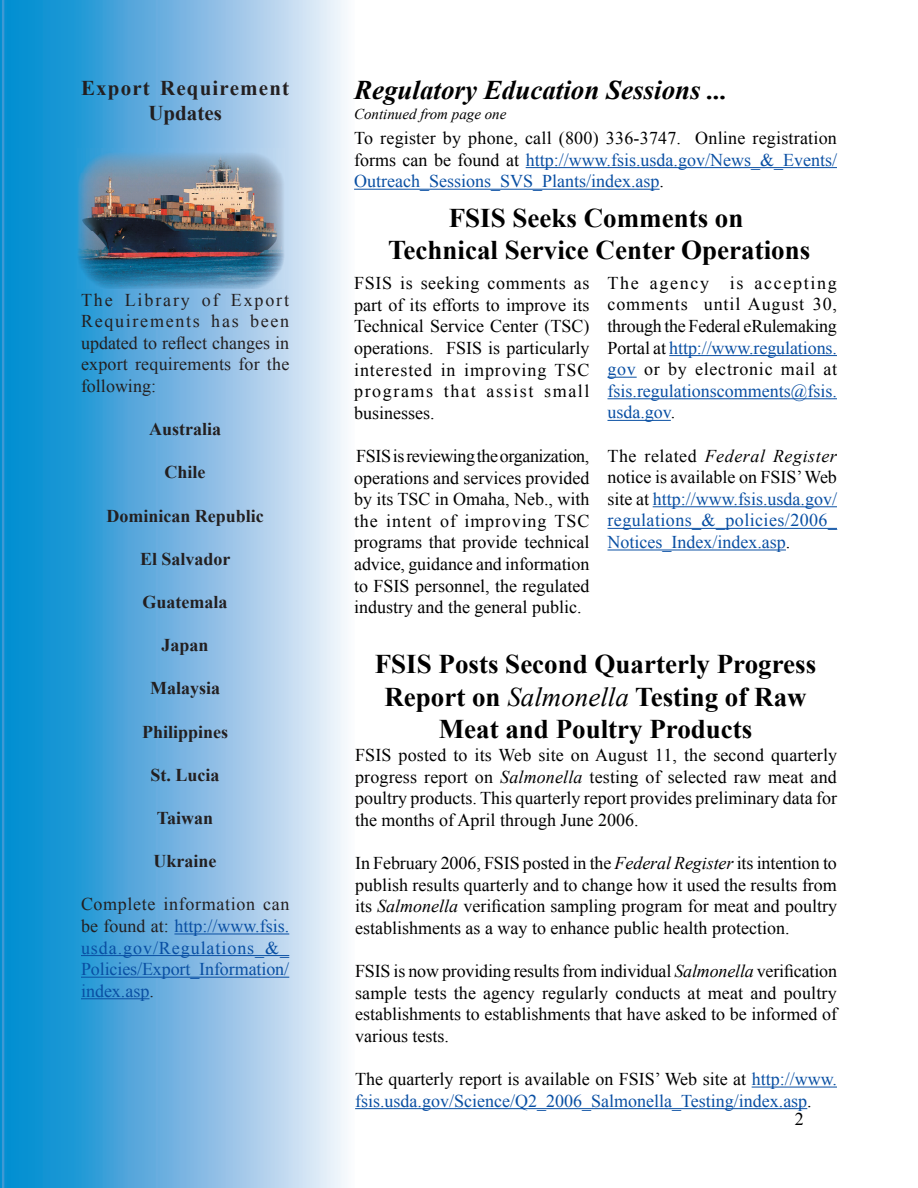
<style>
.page{position:relative;width:918px;height:1188px;background:#fff}
.page>*{position:absolute;margin:0;border:0;box-sizing:border-box;transform-origin:0 0}
.t1{font:700 27px/32.4px "Times New Roman";color:#000;text-align:center}
.t2{font:italic 700 27px "Times New Roman";color:#000}
.t3{font:700 21px/25.2px "Times New Roman";letter-spacing:.055em;color:#231f20;text-align:center}
.t4{font:18px/21.6px "Times New Roman";color:#000;text-align:justify}
.t5{font:18px/21.6px "Times New Roman";color:#094fa3;text-align:justify}
.t6{font:18px/21.6px "Times New Roman";letter-spacing:.005em;color:#231f20;text-align:justify}
.t7{font:700 18px "Times New Roman";color:#231f20}
.t8{font:italic 15px "Times New Roman";color:#000}
.s1{color:#231f20}
.s2{color:#000}
.s3{color:#094fa3}
.s4{font-style:italic;color:#000}
.s5{font-weight:400;font-style:italic}
.s6{font-style:italic}
</style>
<div class="page">
<svg style="left:0;top:0;width:355px;height:1188px;background:#74b9e3"></svg>
<img style="left:78px;top:269px;width:206px;height:19px">
<img style="left:78px;top:148px;width:206px;height:121px">
<hr style="left:174px;top:934px;width:115px;height:1px;background:#094fa3">
<hr style="left:81px;top:955px;width:208px;height:1px;background:#094fa3">
<hr style="left:81px;top:977px;width:208px;height:1px;background:#094fa3">
<hr style="left:81px;top:998px;width:68px;height:1px;background:#094fa3">
<hr style="left:526px;top:167px;width:311px;height:1px;background:#094fa3">
<hr style="left:354px;top:189px;width:306px;height:1px;background:#094fa3">
<hr style="left:669px;top:355px;width:168px;height:1px;background:#094fa3">
<svg style="left:608px;top:377px;width:29px;height:1px"></svg>
<hr style="left:608px;top:398px;width:229px;height:1px;background:#094fa3">
<hr style="left:608px;top:420px;width:63px;height:1px;background:#094fa3">
<hr style="left:653px;top:506px;width:184px;height:1px;background:#094fa3">
<hr style="left:608px;top:528px;width:229px;height:1px;background:#094fa3">
<hr style="left:608px;top:550px;width:178px;height:1px;background:#094fa3">
<hr style="left:752px;top:1087px;width:85px;height:1px;background:#094fa3">
<hr style="left:355px;top:1108px;width:452px;height:1px;background:#094fa3">
<p class="t3" style="left:81px;top:75px;width:210px">Export Requirement<br>Updates</p>
<p class="t6" style="left:81px;top:289px;width:210px">The Library of Export Requirements has been updated to reflect changes in export requirements for the following:</p>
<p class="t7" style="left:149px;top:417px;width:73px">Australia</p>
<p class="t7" style="left:165px;top:460px;width:43px">Chile</p>
<p class="t7" style="left:106px;top:503px;width:159px">Dominican Republic</p>
<p class="t7" style="left:140px;top:546px;width:92px">El Salvador</p>
<p class="t7" style="left:143px;top:590px;width:86px">Guatemala</p>
<p class="t7" style="left:162px;top:633px;width:49px">Japan</p>
<p class="t7" style="left:150px;top:676px;width:72px">Malaysia</p>
<p class="t7" style="left:142px;top:719px;width:88px">Philippines</p>
<p class="t7" style="left:151px;top:762px;width:71px">St. Lucia</p>
<p class="t7" style="left:157px;top:806px;width:58px">Taiwan</p>
<p class="t7" style="left:154px;top:849px;width:64px">Ukraine</p>
<p class="t5" style="left:81px;top:893px;width:210px"><span class="s1">Complete information can be found at:</span> http://www.fsis. usda.gov/Regulations_&amp;_ Policies/Export_Information/ index.asp<span class="s1">.</span></p>
<h1 class="t2" style="left:354px;top:71px;width:375px">Regulatory Education Sessions ...</h1>
<p class="t8" style="left:354px;top:103px;width:154px">Continued from page one</p>
<p class="t5" style="left:354px;top:127px;width:484px"><span class="s2">To register by phone, call (800) 336-3747. Online registration forms can be found at</span> http://www.fsis.usda.gov/News_&amp;_Events/ Outreach_Sessions_SVS_Plants/index.asp<span class="s2">.</span></p>
<h1 class="t1" style="left:388px;top:201px;width:424px">FSIS Seeks Comments on<br>Technical Service Center Operations</h1>
<p class="t4" style="left:354px;top:272px;width:237px">FSIS is seeking comments as part of its efforts to improve its Technical Service Center (TSC) operations. FSIS is particularly interested in improving TSC programs that assist small businesses.</p>
<p class="t4" style="left:354px;top:445px;width:237px">FSIS is reviewing the organization, operations and services provided by its TSC in Omaha, Neb., with the intent of improving TSC programs that provide technical advice, guidance and information to FSIS personnel, the regulated industry and the general public.</p>
<p class="t4" style="left:608px;top:272px;width:231px">The agency is accepting comments until August 30, through the Federal eRulemaking Portal at <span class="s3">http://www.regulations. gov</span> or by electronic mail at <span class="s3">fsis.regulationscomments@fsis. usda.gov</span>.</p>
<p class="t5" style="left:607px;top:445px;width:231px"><span class="s2">The related</span> <span class="s4">Federal Register </span><span class="s2">notice is available on FSIS’ Web site at</span> http://www.fsis.usda.gov/ regulations_&amp;_policies/2006_ Notices_Index/index.asp<span class="s2">.</span></p>
<h1 class="t1" style="left:375px;top:647px;width:443px">FSIS Posts Second Quarterly Progress<br>Report on <span class="s5">Salmonella</span> Testing of Raw<br>Meat and Poultry Products</h1>
<p class="t4" style="left:355px;top:744px;width:484px">FSIS posted to its Web site on August 11, the second quarterly progress report on <span class="s6">Salmonella</span> testing of selected raw meat and poultry products. This quarterly report provides preliminary data for the months of April through June 2006.</p>
<p class="t4" style="left:355px;top:852px;width:483px">In February 2006, FSIS posted in the <span class="s6">Federal Register</span> its intention to publish results quarterly and to change how it used the results from its <span class="s6">Salmonella</span> verification sampling program for meat and poultry establishments as a way to enhance public health protection.</p>
<p class="t4" style="left:355px;top:960px;width:483px">FSIS is now providing results from individual <span class="s6">Salmonella</span> verification sample tests the agency regularly conducts at meat and poultry establishments to establishments that have asked to be informed of various tests.</p>
<p class="t5" style="left:355px;top:1068px;width:483px"><span class="s2">The quarterly report is available on FSIS’ Web site at</span> http://www. fsis.usda.gov/Science/Q2_2006_Salmonella_Testing/index.asp<span class="s2">.</span></p>
<p class="t4" style="left:795px;top:1108px;width:10px">2</p>
</div>
